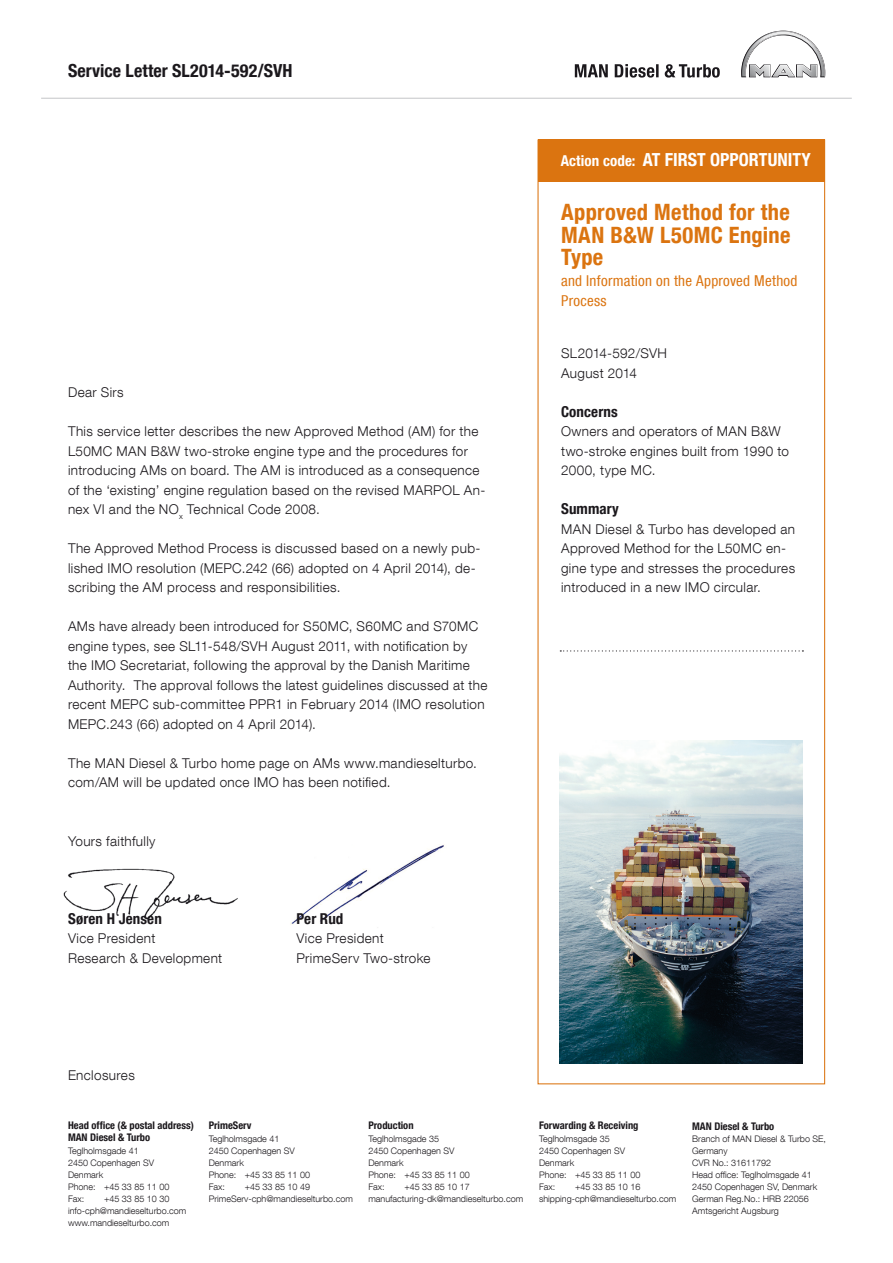
<style>
.page{position:relative;width:893px;height:1263px;background:#fff}
.page>*{position:absolute;margin:0;border:0;box-sizing:border-box;transform-origin:0 0}
.t1{font:22.5px/22.5px "MAN Helvetica Neue 77 Bold Cond";letter-spacing:.015em;color:#db7410;text-align:justify}
.t2{font:18px "MAN Helvetica Neue 77 Bold Cond";color:#fff}
.t3{font:18px "MAN Helvetica Neue 77 Bold Cond";letter-spacing:.005em;color:#1b181c}
.t4{font:15px/19.5px "MAN Helvetica Neue 57 Cond";letter-spacing:.02em;color:#db7410}
.t5{font:15px "MAN Helvetica Neue 77 Bold Cond";letter-spacing:.01em;color:#1b181c}
.t6{font:300 13.5px/19.5px "MAN Helvetica Neue 45";letter-spacing:.025em;color:#1b181c}
.t7{font:10.5px/12px "MAN Helvetica Neue 77 Bold Cond";color:#1b181c}
.t8{font:300 9px/12px "MAN Helvetica Neue 45";color:#1b181c}
.s1{font-size:15px}
</style>
<div class="page">
<img style="left:63px;top:868px;width:175px;height:52px">
<img style="left:290px;top:844px;width:155px;height:81px">
<hr style="left:41px;top:98px;width:811px;height:1px;background:#c7c8ca">
<svg style="left:741px;top:31px;width:84px;height:46px"></svg>
<svg style="left:575px;top:64px;width:145px;height:14px"></svg>
<div style="left:538px;top:139px;width:286px;height:43px;background:#db7410"></div>
<img style="left:560px;top:740px;width:243px;height:324px">
<svg style="left:560px;top:650px;width:243px;height:1px"></svg>
<h2 class="t3" style="left:68px;top:60px;width:226px">Service Letter SL2014-592/SVH</h2>
<p class="t6" style="left:68px;top:382px;width:57px">Dear Sirs</p>
<p class="t6" style="left:68px;top:421px;width:419px">This service letter describes the new Approved Method (AM) for the L50MC MAN B&amp;W two-stroke engine type and the procedures for introducing AMs on board. The AM is introduced as a consequence of the ‘existing’ engine regulation based on the revised MARPOL An&shy;nex VI and the NO<sub>x</sub> Technical Code 2008.</p>
<p class="t6" style="left:68px;top:538px;width:414px">The Approved Method Process is discussed based on a newly pub&shy;lished IMO resolution (MEPC.242 (66) adopted on 4 April 2014), de&shy;scribing the AM process and responsibilities.</p>
<p class="t6" style="left:68px;top:616px;width:421px">AMs have already been introduced for S50MC, S60MC and S70MC engine types, see SL11-548/SVH August 2011, with notification by the IMO Secretariat, following the approval by the Danish Maritime Authority. The approval follows the latest guidelines discussed at the recent MEPC sub-committee PPR1 in February 2014 (IMO resolution MEPC.243 (66) adopted on 4 April 2014).</p>
<p class="t6" style="left:68px;top:753px;width:410px">The MAN Diesel &amp; Turbo home page on AMs www.mandieselturbo. com/AM will be updated once IMO has been notified.</p>
<p class="t6" style="left:68px;top:831px;width:89px">Yours faithfully</p>
<p class="t5" style="left:68px;top:909px;width:95px">Søren H Jensen</p>
<p class="t6" style="left:68px;top:928px;width:156px">Vice President<br>Research &amp; Development</p>
<p class="t5" style="left:296px;top:909px;width:48px">Per Rud</p>
<p class="t6" style="left:296px;top:928px;width:136px">Vice President<br>PrimeServ Two-stroke</p>
<h2 class="t2" style="left:561px;top:149px;width:252px"><span class="s1">Action code:</span> AT FIRST OPPORTUNITY</h2>
<h1 class="t1" style="left:561px;top:201px;width:231px">Approved Method for the MAN B&amp;W L50MC Engine Type</h1>
<p class="t4" style="left:561px;top:271px;width:238px">and Information on the Approved Method<br>Process</p>
<p class="t6" style="left:561px;top:343px;width:107px">SL2014-592/SVH<br>August 2014</p>
<p class="t5" style="left:561px;top:402px;width:58px">Concerns</p>
<p class="t6" style="left:561px;top:421px;width:229px">Owners and operators of MAN B&amp;W two-stroke engines built from 1990 to<br>2000, type MC.</p>
<p class="t5" style="left:561px;top:500px;width:59px">Summary</p>
<p class="t6" style="left:561px;top:519px;width:236px">MAN Diesel &amp; Turbo has developed an Approved Method for the L50MC en&shy;gine type and stresses the procedures introduced in a new IMO circular.</p>
<p class="t6" style="left:68px;top:1065px;width:68px">Enclosures</p>
<p class="t7" style="left:68px;top:1119px;width:127px">Head office (&amp; postal address)<br>MAN Diesel &amp; Turbo</p>
<p class="t8" style="left:68px;top:1145px;width:103px">Teglholmsgade 41<br>2450 Copenhagen SV<br>Denmark<br>Phone: +45 33 85 11 00<br>Fax:</p>
<p class="t8" style="left:68px;top:1193px;width:120px;text-indent:36px">+45 33 85 10 30 info-cph@mandieselturbo.com www.mandieselturbo.com</p>
<p class="t7" style="left:209px;top:1119px;width:44px">PrimeServ</p>
<p class="t8" style="left:209px;top:1133px;width:103px">Teglholmsgade 41<br>2450 Copenhagen SV<br>Denmark<br>Phone: +45 33 85 11 00<br>Fax:</p>
<p class="t8" style="left:209px;top:1181px;width:146px;text-indent:36px">+45 33 85 10 49<br>PrimeServ-cph@mandieselturbo.com</p>
<p class="t7" style="left:368px;top:1119px;width:47px">Production</p>
<p class="t8" style="left:368px;top:1133px;width:103px">Teglholmsgade 35<br>2450 Copenhagen SV<br>Denmark<br>Phone: +45 33 85 11 00<br>Fax:</p>
<p class="t8" style="left:368px;top:1181px;width:156px;text-indent:36px">+45 33 85 10 17 manufacturing-dk@mandieselturbo.com</p>
<p class="t7" style="left:539px;top:1119px;width:101px">Forwarding &amp; Receiving</p>
<p class="t8" style="left:539px;top:1133px;width:103px">Teglholmsgade 35<br>2450 Copenhagen SV<br>Denmark<br>Phone: +45 33 85 11 00<br>Fax:</p>
<p class="t8" style="left:539px;top:1181px;width:139px;text-align:center">+45 33 85 10 16 shipping-cph@mandieselturbo.com</p>
<p class="t7" style="left:692px;top:1121px;width:84px">MAN Diesel &amp; Turbo</p>
<p class="t8" style="left:692px;top:1133px;width:135px">Branch of MAN Diesel &amp; Turbo SE,<br>Germany<br>CVR No.: 31611792<br>Head office: Teglholmsgade 41<br>2450 Copenhagen SV, Denmark<br>German Reg.No.: HRB 22056<br>Amtsgericht Augsburg</p>
</div>
